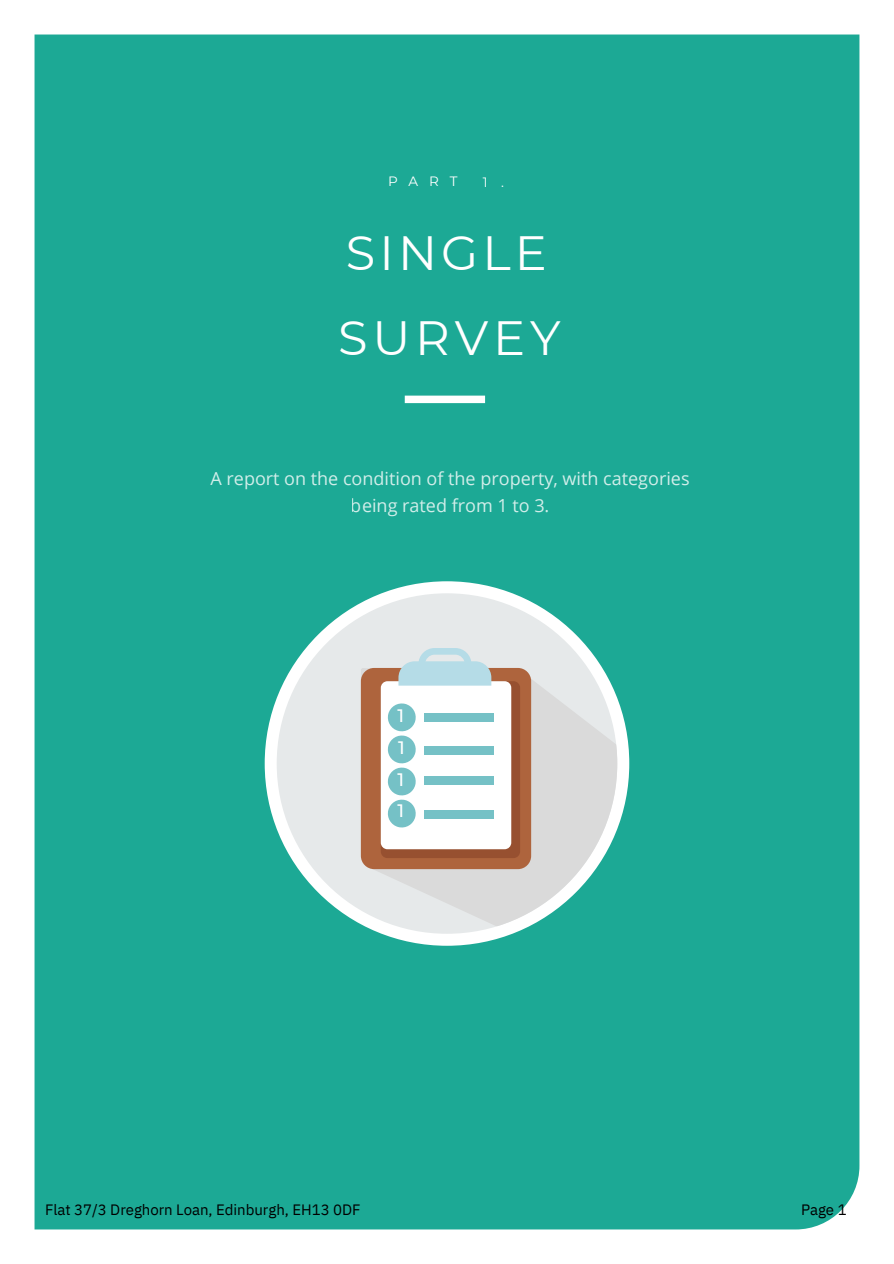
<style>
.page{position:relative;width:894px;height:1264px;background:#fff}
.page>*{position:absolute;margin:0;border:0;box-sizing:border-box;transform-origin:0 0}
.t1{font:48px/84.3px "Montserrat";letter-spacing:.095em;color:#fff}
.t2{font:18px/27px "Open Sans";color:#fff;text-align:center}
.t3{font:500 18px/31.5px "Montserrat";color:#fff}
.t4{font:15px "IBM Plex Sans";color:#000}
.t5{font:13.5px "Montserrat";color:#fff}
</style>
<div class="page">
<div style="left:35px;top:35px;width:824px;height:1194px;background:#1ca995"></div>
<svg style="left:264px;top:581px;width:365px;height:364px;background:#99d2cb"></svg>
<svg style="left:361px;top:668px;width:260px;height:262px;background:#c8dad8"></svg>
<div style="left:361px;top:668px;width:170px;height:201px;background:#ae643d;border-radius:13px"></div>
<div style="left:380px;top:681px;width:140px;height:177px;background:#975030;border-radius:7px"></div>
<div style="left:380px;top:681px;width:131px;height:168px;background:#fff;border-radius:7px"></div>
<svg style="left:398px;top:648px;width:93px;height:37px;background:#c2dee6"></svg>
<div style="left:424px;top:776px;width:69px;height:9px;background:#75c1c6"></div>
<div style="left:424px;top:810px;width:69px;height:8px;background:#75c1c6"></div>
<div style="left:424px;top:746px;width:69px;height:8px;background:#75c1c6"></div>
<div style="left:424px;top:712px;width:69px;height:9px;background:#75c1c6"></div>
<svg style="left:387px;top:703px;width:29px;height:125px"></svg>
<div style="left:404px;top:395px;width:81px;height:8px;background:#fff"></div>
<h3 class="t5" style="left:388px;top:173px;width:71px">PART</h3>
<p class="t5" style="left:483px;top:174px;width:6px">1</p>
<p class="t5" style="left:501px;top:174px;width:4px">.</p>
<p class="t1" style="left:338px;top:211px;width:224px">SINGLE<br>SURVEY</p>
<p class="t2" style="left:210px;top:465px;width:480px">A report on the condition of the property, with categories being rated from 1 to 3.</p>
<p class="t3" style="left:397px;top:700px;width:8px">1</p>
<h1 class="t3" style="left:398px;top:731px;width:8px">1</h1>
<h3 class="t3" style="left:397px;top:763px;width:8px">1<br>1</h3>
<p class="t4" style="left:45px;top:1199px;width:317px">Flat 37/3 Dreghorn Loan, Edinburgh, EH13 0DF</p>
<p class="t4" style="left:800px;top:1199px;width:47px">Page 1</p>
</div>
